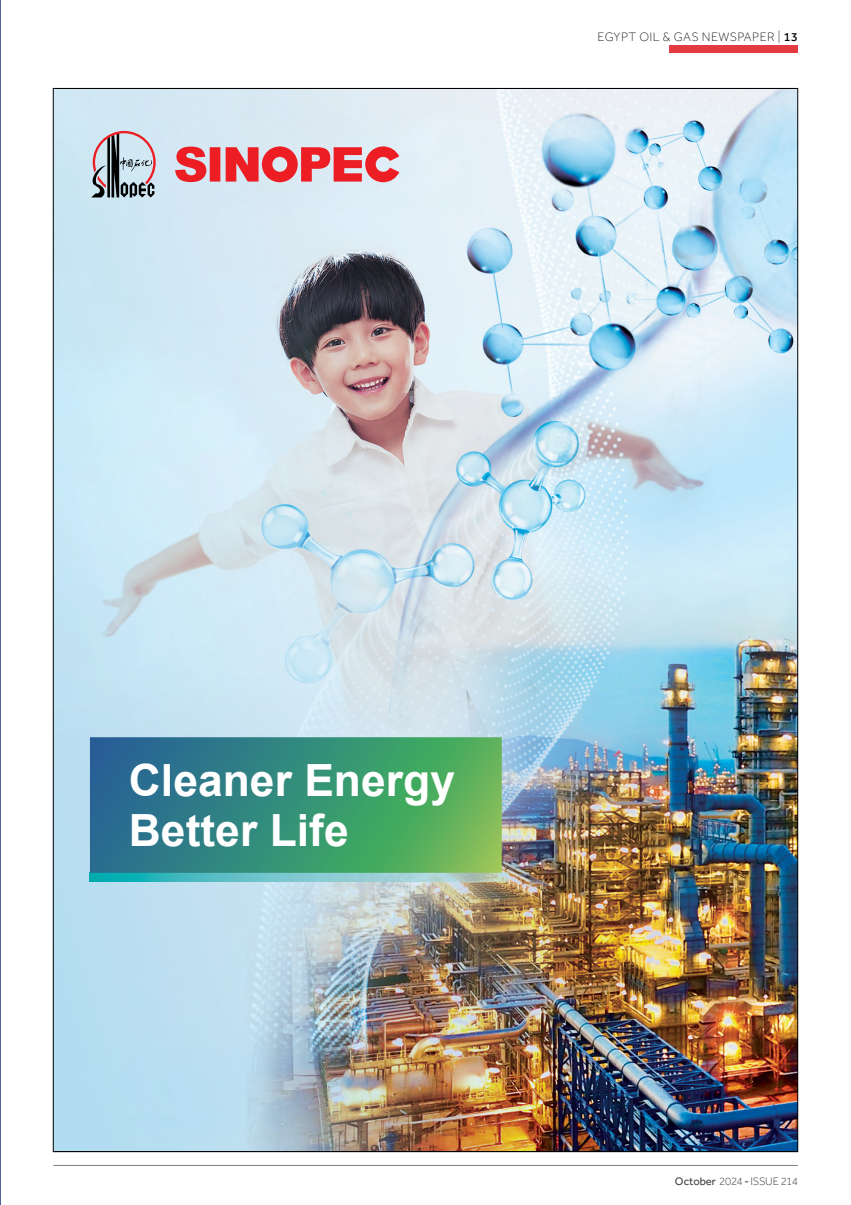
<style>
.page{position:relative;width:851px;height:1205px;background:#fff}
.page>*{position:absolute;margin:0;border:0;box-sizing:border-box;transform-origin:0 0}
.t1{font:700 44.38px/49.8px "Arial";color:#fff}
.t2{font:100 12.5px "Effra CC";letter-spacing:.035em;color:#000}
.t3{font:300 11.25px "Effra";letter-spacing:-.02em;color:#414042}
.s1{font-weight:500}
.s2{font-weight:400}
.s3{font-weight:400;font-style:italic}
</style>
<div class="page">
<hr style="left:0;top:0;width:1px;height:1205px;background:#28417c">
<img style="left:55px;top:90px;width:740px;height:1060px">
<hr style="left:53px;top:1165px;width:744px;height:1px;background:#808285">
<div style="left:669px;top:46px;width:128px;height:7px;background:#e33b41"></div>
<p class="t2" style="left:597px;top:29px;width:202px">EGYPT OIL &amp; GAS NEWSPAPER | <span class="s1">13</span></p>
<h1 class="t1" style="left:129px;top:756px;width:327px">Cleaner Energy<br>Better Life</h1>
<p class="t3" style="left:674px;top:1175px;width:124px"><span class="s2">October</span> 2024 <span class="s3">-</span> ISSUE 214</p>
</div>
